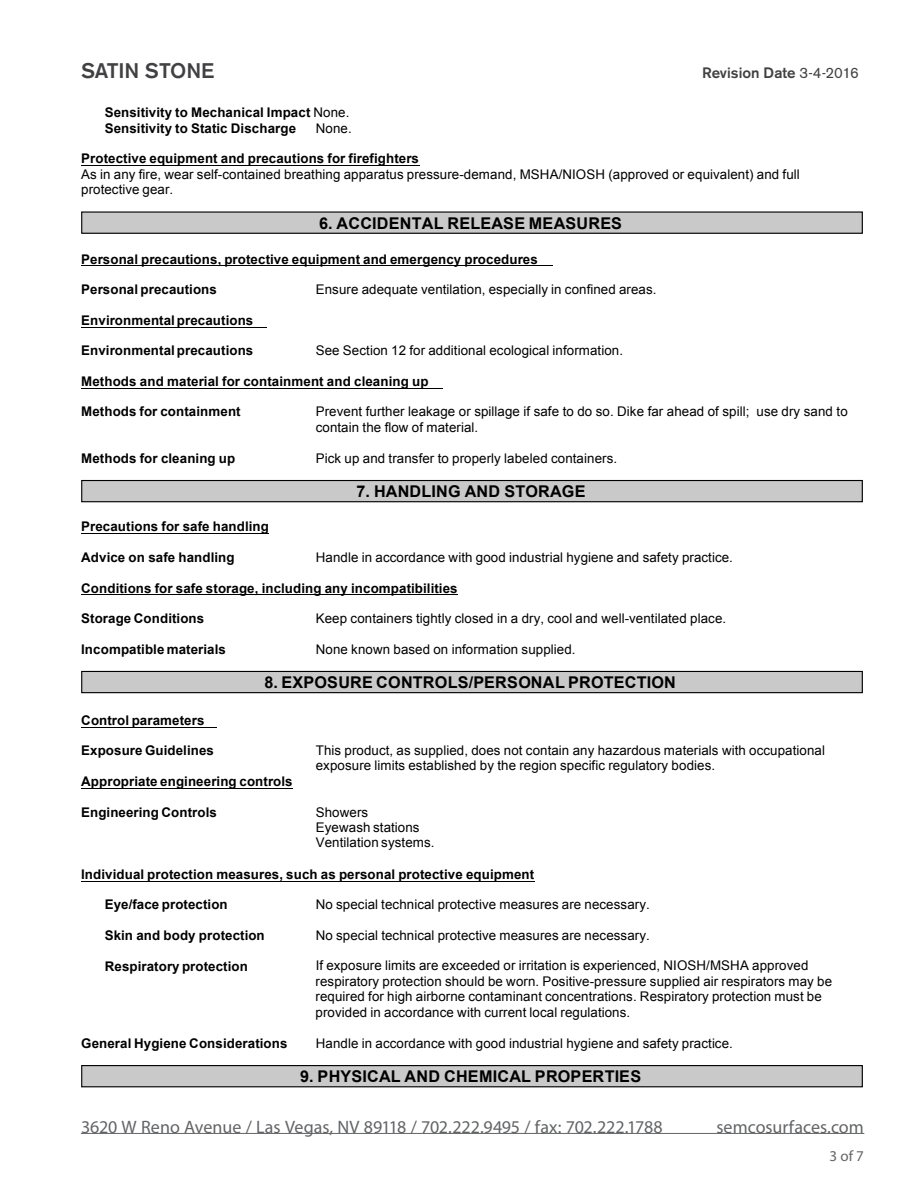
<style>
.page{position:relative;width:918px;height:1188px;background:#fff}
.page>*{position:absolute;margin:0;border:0;box-sizing:border-box;transform-origin:0 0}
.t1{font:500 21px "Akzidenz Grotesk BE";letter-spacing:-.005em;color:#414042}
.t2{font:18px "Myriad Pro";letter-spacing:-.005em;color:#636466}
.t3{font:700 16.2px "Arial";letter-spacing:.01em;color:#000}
.t4{font:500 15px "Akzidenz Grotesk BE";color:#414042}
.t5{font:15px "Myriad Pro";color:#636466}
.t6{font:700 14.7px "Arial";color:#000}
.t7{font:13.35px/15.5px "Arial";letter-spacing:.01em;color:#000}
.t8{font:700 13.35px/15.5px "Arial";letter-spacing:.01em;color:#000}
.s1{font-weight:400}
</style>
<div class="page">
<hr style="left:81px;top:1133px;width:783px;height:1px;background:#636466">
<hr style="left:81px;top:165px;width:338px;height:1px;background:#000">
<hr style="left:81px;top:266px;width:472px;height:1px;background:#000">
<hr style="left:81px;top:327px;width:185px;height:1px;background:#000">
<hr style="left:81px;top:388px;width:362px;height:1px;background:#000">
<hr style="left:81px;top:533px;width:188px;height:1px;background:#000">
<hr style="left:81px;top:595px;width:377px;height:1px;background:#000">
<hr style="left:81px;top:727px;width:136px;height:1px;background:#000">
<hr style="left:81px;top:788px;width:212px;height:1px;background:#000">
<hr style="left:81px;top:881px;width:454px;height:1px;background:#000">
<div style="left:81px;top:211px;width:782px;height:23px;border:1px solid #000"></div>
<div style="left:81px;top:480px;width:782px;height:22px;border:1px solid #000"></div>
<div style="left:82px;top:481px;width:780px;height:20px;background:#c9c9c9"></div>
<div style="left:81px;top:671px;width:782px;height:22px;border:1px solid #000"></div>
<div style="left:82px;top:672px;width:780px;height:20px;background:#c9c9c9"></div>
<div style="left:81px;top:1065px;width:782px;height:22px;border:1px solid #000"></div>
<div style="left:82px;top:1066px;width:780px;height:20px;background:#c9c9c9"></div>
<p class="t6" style="left:81px;top:53px;width:101px">SATIN STONE</p>
<p class="t8" style="left:105px;top:105px;width:246px">Sensitivity to Mechanical Impact <span class="s1">None.<br></span>Sensitivity to Static Discharge</p>
<h1 class="t1" style="left:81px;top:57px;width:135px">SATIN STONE</h1>
<p class="t4" style="left:702px;top:63px;width:158px">Revision Date <span class="s1">3-4-2016</span></p>
<p class="t7" style="left:316px;top:121px;width:37px">None.</p>
<p class="t8" style="left:81px;top:151px;width:339px">Protective equipment and precautions for firefighters</p>
<p class="t7" style="left:81px;top:166px;width:720px">As in any fire, wear self-contained breathing apparatus pressure-demand, MSHA/NIOSH (approved or equivalent) and full protective gear.</p>
<p class="t3" style="left:319px;top:212px;width:304px">6. ACCIDENTAL RELEASE MEASURES</p>
<p class="t8" style="left:81px;top:251px;width:458px">Personal precautions, protective equipment and emergency procedures</p>
<p class="t8" style="left:81px;top:282px;width:137px">Personal precautions</p>
<p class="t7" style="left:316px;top:282px;width:342px">Ensure adequate ventilation, especially in confined areas.</p>
<p class="t8" style="left:81px;top:313px;width:174px">Environmentalprecautions</p>
<p class="t8" style="left:81px;top:343px;width:174px">Environmentalprecautions</p>
<p class="t7" style="left:316px;top:343px;width:309px">See Section 12 for additional ecological information.</p>
<p class="t8" style="left:81px;top:374px;width:349px">Methods and material for containment and cleaning up</p>
<p class="t8" style="left:81px;top:404px;width:161px">Methods for containment</p>
<p class="t7" style="left:316px;top:404px;width:533px">Prevent further leakage or spillage if safe to do so. Dike far ahead of spill; use dry sand to contain the flow of material.</p>
<p class="t8" style="left:81px;top:451px;width:156px">Methods for cleaning up</p>
<p class="t7" style="left:316px;top:451px;width:303px">Pick up and transfer to properly labeled containers.</p>
<p class="t3" style="left:356px;top:481px;width:231px">7. HANDLING AND STORAGE</p>
<p class="t8" style="left:81px;top:519px;width:189px">Precautions for safe handling</p>
<p class="t8" style="left:81px;top:550px;width:155px">Advice on safe handling</p>
<p class="t7" style="left:316px;top:549px;width:419px">Handle in accordance with good industrial hygiene and safety practice.</p>
<p class="t8" style="left:81px;top:581px;width:378px">Conditions for safe storage, including any incompatibilities</p>
<p class="t8" style="left:81px;top:611px;width:125px">Storage Conditions</p>
<p class="t7" style="left:316px;top:611px;width:412px">Keep containers tightly closed in a dry, cool and well-ventilated place.</p>
<p class="t8" style="left:81px;top:642px;width:146px">Incompatible materials</p>
<p class="t7" style="left:316px;top:641px;width:261px">None known based on information supplied.</p>
<p class="t3" style="left:265px;top:672px;width:413px">8. EXPOSURE CONTROLS/PERSONAL PROTECTION</p>
<p class="t8" style="left:81px;top:713px;width:125px">Control parameters</p>
<p class="t8" style="left:81px;top:743px;width:134px">Exposure Guidelines</p>
<p class="t7" style="left:316px;top:743px;width:511px">This product, as supplied, does not contain any hazardous materials with occupational exposure limits established by the region specific regulatory bodies.</p>
<p class="t8" style="left:81px;top:774px;width:213px">Appropriate engineering controls</p>
<p class="t8" style="left:81px;top:805px;width:137px">Engineering Controls</p>
<p class="t7" style="left:316px;top:805px;width:120px">Showers<br>Eyewash stations<br>Ventilation systems.</p>
<p class="t8" style="left:81px;top:867px;width:455px">Individual protection measures, such as personal protective equipment</p>
<p class="t8" style="left:105px;top:897px;width:125px">Eye/face protection</p>
<p class="t7" style="left:316px;top:897px;width:336px">No special technical protective measures are necessary.</p>
<p class="t8" style="left:105px;top:928px;width:162px">Skin and body protection</p>
<p class="t7" style="left:316px;top:928px;width:336px">No special technical protective measures are necessary.</p>
<p class="t8" style="left:105px;top:959px;width:145px">Respiratory protection</p>
<p class="t7" style="left:316px;top:958px;width:518px">If exposure limits are exceeded or irritation is experienced, NIOSH/MSHA approved respiratory protection should be worn. Positive-pressure supplied air respirators may be required for high airborne contaminant concentrations. Respiratory protection must be provided in accordance with current local regulations.</p>
<p class="t8" style="left:81px;top:1036px;width:208px">General Hygiene Considerations</p>
<p class="t7" style="left:316px;top:1036px;width:419px">Handle in accordance with good industrial hygiene and safety practice.</p>
<p class="t3" style="left:300px;top:1066px;width:342px">9. PHYSICAL AND CHEMICAL PROPERTIES</p>
<p class="t6" style="left:435px;top:1116px;width:74px">Page 3 / 7</p>
<h2 class="t2" style="left:81px;top:1116px;width:583px">3620 W Reno Avenue / Las Vegas, NV 89118 / 702.222.9495 / fax: 702.222.1788</h2>
<h2 class="t2" style="left:716px;top:1116px;width:149px">semcosurfaces.com</h2>
<p class="t5" style="left:830px;top:1147px;width:36px">3 of 7</p>
</div>
